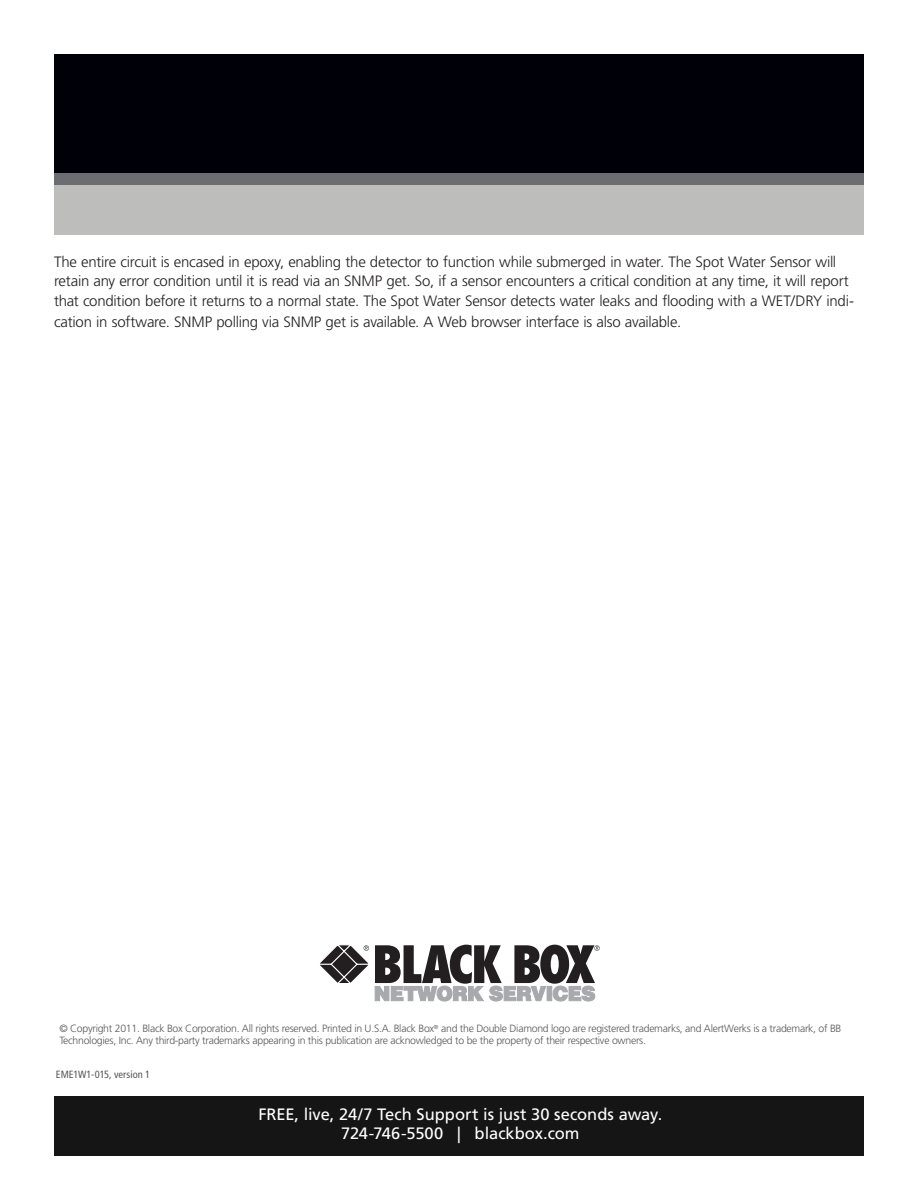
<style>
.page{position:relative;width:918px;height:1188px;background:#fff}
.page>*{position:absolute;margin:0;border:0;box-sizing:border-box;transform-origin:0 0}
.t1{font:16.5px/19.8px "Frutiger";color:#fff;text-align:center}
.t2{font:300 15px/19.5px "Frutiger";letter-spacing:-.015em;color:#231f20}
.t3{font:300 10.5px/12px "Frutiger";letter-spacing:-.025em;color:#57585a}
.t4{font:condensed 10.5px "Frutiger";letter-spacing:-.005em;color:#57585a}
</style>
<div class="page">
<div style="left:54px;top:54px;width:810px;height:120px;background:#000008"></div>
<div style="left:54px;top:185px;width:810px;height:50px;background:#bdbdbc"></div>
<div style="left:54px;top:173px;width:810px;height:12px;background:#6c6d70"></div>
<svg style="left:320px;top:944px;width:280px;height:57px"></svg>
<div style="left:54px;top:1096px;width:810px;height:60px;background:#161516"></div>
<p class="t2" style="left:54px;top:252px;width:802px">The entire circuit is encased in epoxy, enabling the detector to function while submerged in water. The Spot Water Sensor will retain any error condition until it is read via an SNMP get. So, if a sensor encounters a critical condition at any time, it will report that condition before it returns to a normal state. The Spot Water Sensor detects water leaks and flooding with a WET/DRY indi-</p>
<p class="t2" style="left:54px;top:312px;width:629px">cation in software. SNMP polling via SNMP get is available. A Web browser interface is also available.</p>
<p class="t3" style="left:59px;top:1023px;width:784px">© Copyright 2011. Black Box Corporation. All rights reserved. Printed in U.S.A. Black Box<sup>®</sup> and the Double Diamond logo are registered trademarks, and AlertWerks is a trademark, of BB<br>Technologies, Inc. Any third-party trademarks appearing in this publication are acknowledged to be the property of their respective owners.</p>
<p class="t4" style="left:56px;top:1068px;width:96px">EME1W1-015, version 1</p>
<p class="t1" style="left:258px;top:1104px;width:405px">FREE, live, 24/7 Tech Support is just 30 seconds away.<br>724-746-5500 | blackbox.com</p>
</div>
